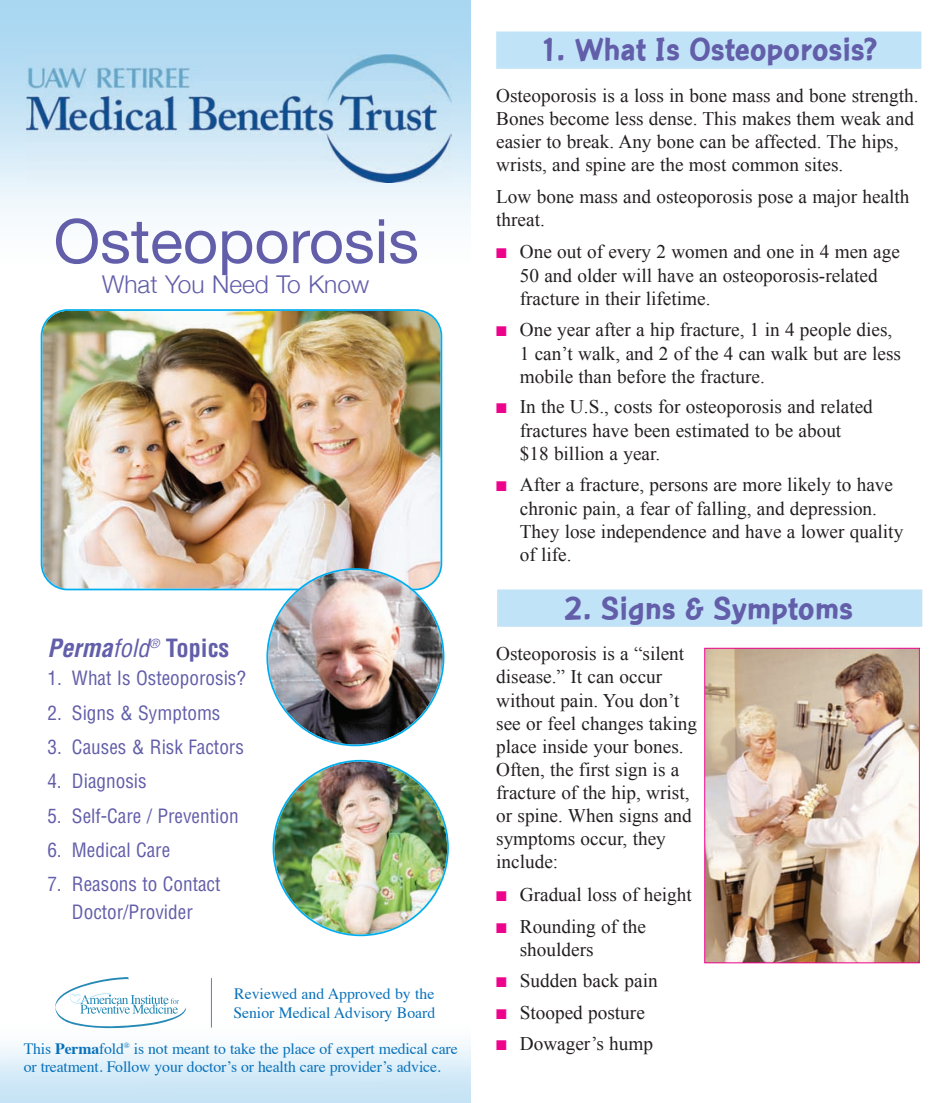
<style>
.page{position:relative;width:945px;height:1103px;background:#fff}
.page>*{position:absolute;margin:0;border:0;box-sizing:border-box;transform-origin:0 0}
.t1{font:61.25px "Helvetica Neue";color:#625ea9}
.t2{font:700 35px "Con Brush";color:#625ea9}
.t3{font:300 24.5px "Helvetica Neue";color:#625ea9}
.t4{font:700 condensed 24.5px "Helvetica";color:#625ea9}
.t5{font:19.25px/23.1px "Times New Roman";color:#231f20}
.t6{font:condensed 19.25px/28px "Helvetica";color:#625ea9;text-align:center}
.t7{font:15.75px/18.9px "Times";letter-spacing:-.01em;color:#0871ba}
.s1{font-style:italic}
.s2{font-weight:400;font-style:italic}
.s3{color:#ed028c}
.s4{font-weight:700}
</style>
<div class="page">
<div style="left:499px;top:591px;width:422px;height:34px;background:#c1e3f7"></div>
<div style="left:497px;top:589px;width:425px;height:37px;border:2px solid #c1e3f7"></div>
<div style="left:498px;top:33px;width:422px;height:34px;background:#c1e3f7"></div>
<div style="left:496px;top:31px;width:425px;height:38px;border:2px solid #c1e3f7"></div>
<hr style="left:211px;top:978px;width:1px;height:49px;background:#4c84c4">
<svg style="left:56px;top:977px;width:130px;height:51px"></svg>
<img style="left:41px;top:309px;width:401px;height:281px">
<img style="left:266px;top:568px;width:178px;height:178px">
<img style="left:273px;top:760px;width:176px;height:176px">
<img style="left:706px;top:650px;width:212px;height:311px">
<div style="left:704px;top:648px;width:216px;height:315px;border:1px solid #ed028c"></div>
<img style="left:26px;top:54px;width:425px;height:129px">
<p class="t1" style="left:54px;top:205px;width:367px">Osteoporosis</p>
<p class="t3" style="left:102px;top:269px;width:268px">What You Need To Know</p>
<p class="t4" style="left:47px;top:639px;width:184px"><span class="s1">Perma</span><span class="s2">fold</span><sup>®</sup> Topics</p>
<p class="t6" style="left:47px;top:666px;width:200px">1. What Is Osteoporosis?</p>
<p class="t6" style="left:47px;top:700px;width:175px">2. Signs &amp; Symptoms</p>
<p class="t6" style="left:47px;top:734px;width:198px">3. Causes &amp; Risk Factors</p>
<p class="t6" style="left:47px;top:769px;width:101px">4. Diagnosis</p>
<p class="t6" style="left:47px;top:803px;width:193px">5. Self-Care / Prevention</p>
<p class="t6" style="left:47px;top:837px;width:124px">6. Medical Care</p>
<p class="t6" style="left:47px;top:871px;width:175px">7. Reasons to Contact<br>Doctor/Provider</p>
<p class="t7" style="left:233px;top:985px;width:203px">Reviewed and Approved by the<br>Senior Medical Advisory Board</p>
<p class="t2" style="left:540px;top:28px;width:340px">1. What Is Osteoporosis?</p>
<p class="t5" style="left:496px;top:84px;width:424px">Osteoporosis is a loss in bone mass and bone strength.<br>Bones become less dense. This makes them weak and easier to break. Any bone can be affected. The hips, wrists, and spine are the most common sites.</p>
<p class="t5" style="left:496px;top:185px;width:415px">Low bone mass and osteoporosis pose a major health threat.</p>
<p class="t5" style="left:520px;top:240px;width:382px;text-indent:-24px"><span class="s3">■</span> One out of every 2 women and one in 4 men age<br>50 and older will have an osteoporosis-related fracture in their lifetime.</p>
<p class="t5" style="left:520px;top:317px;width:383px;text-indent:-24px"><span class="s3">■</span> One year after a hip fracture, 1 in 4 people dies,<br>1 can’t walk, and 2 of the 4 can walk but are less mobile than before the fracture.</p>
<p class="t5" style="left:520px;top:395px;width:355px;text-indent:-24px"><span class="s3">■</span> In the U.S., costs for osteoporosis and related fractures have been estimated to be about $18 billion a year.</p>
<p class="t5" style="left:520px;top:473px;width:385px;text-indent:-24px"><span class="s3">■</span> After a fracture, persons are more likely to have chronic pain, a fear of falling, and depression.<br>They lose independence and have a lower quality of life.</p>
<p class="t2" style="left:565px;top:587px;width:290px">2. Signs &amp; Symptoms</p>
<p class="t5" style="left:496px;top:642px;width:202px">Osteoporosis is a “silent disease.” It can occur without pain. You don’t see or feel changes taking place inside your bones.<br>Often, the first sign is a fracture of the hip, wrist, or spine. When signs and symptoms occur, they include:</p>
<p class="t5" style="left:496px;top:883px;width:197px"><span class="s3">■</span> Gradual loss of height</p>
<p class="t5" style="left:520px;top:914px;width:128px;line-height:24px;text-indent:-24px"><span class="s3">■</span> Rounding of the shoulders</p>
<p class="t5" style="left:496px;top:969px;width:163px"><span class="s3">■</span> Sudden back pain</p>
<p class="t5" style="left:496px;top:1000px;width:150px"><span class="s3">■</span> Stooped posture</p>
<p class="t7" style="left:24px;top:1040px;width:435px">This <span class="s4">Perma</span>fold<sup>®</sup> is not meant to take the place of expert medical care</p>
<p class="t5" style="left:496px;top:1032px;width:158px"><span class="s3">■</span> Dowager’s hump</p>
<p class="t7" style="left:24px;top:1059px;width:419px">or treatment. Follow your doctor’s or health care provider’s advice.</p>
</div>
